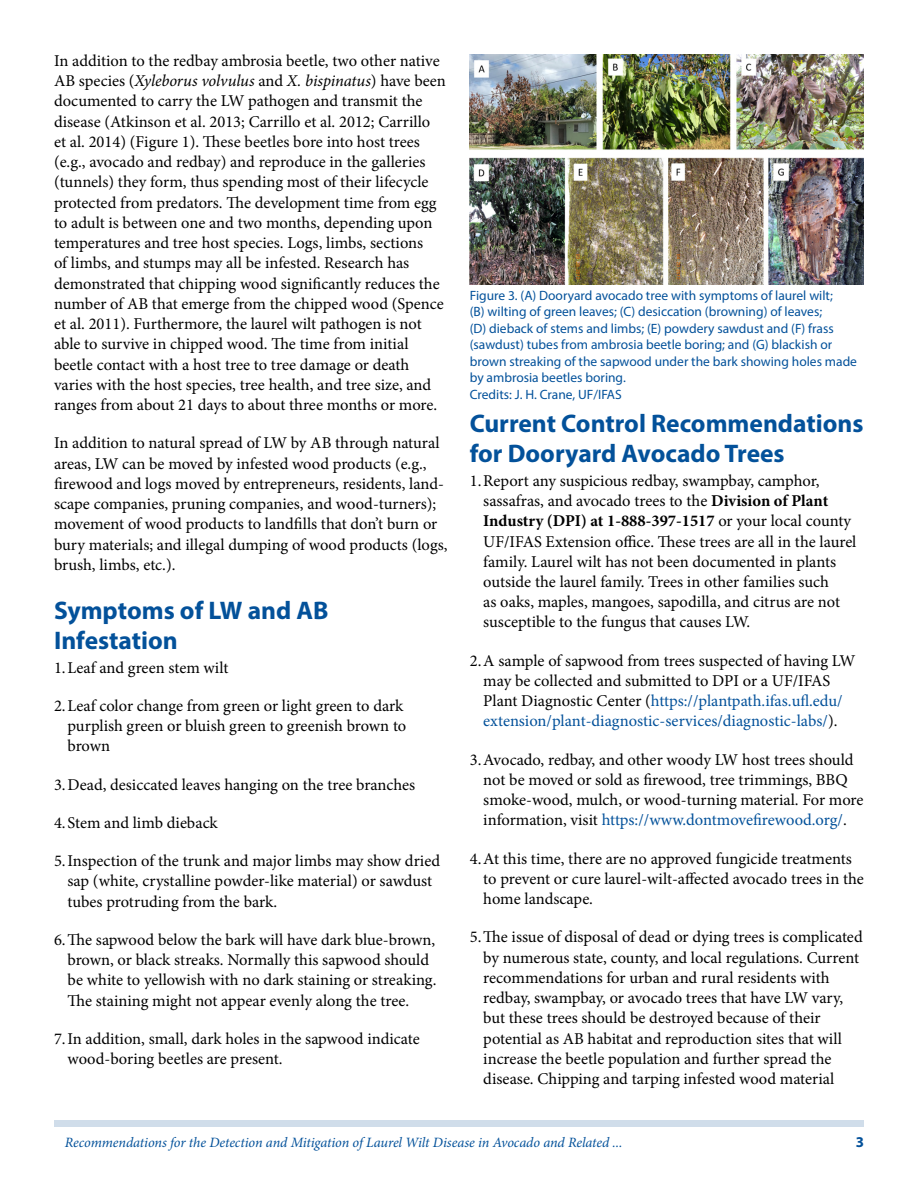
<style>
.page{position:relative;width:918px;height:1188px;background:#fff}
.page>*{position:absolute;margin:0;border:0;box-sizing:border-box;transform-origin:0 0}
.t1{font:700 25.5px/30.6px "Myriad Pro";color:#03519a}
.t2{font:16.5px/20.2px "Minion Pro";color:#000}
.t3{font:700 15px "Myriad Pro";color:#03519a}
.t4{font:italic 14.25px "Minion Pro";letter-spacing:-.005em;color:#03519a}
.t5{font:13.5px/16.5px "Myriad Pro";color:#03519a}
.s1{font-style:italic}
.s2{font-weight:700}
.s3{color:#03519a}
</style>
<div class="page">
<div style="left:54px;top:1120px;width:810px;height:7px;background:#d0ddea"></div>
<img style="left:470px;top:54px;width:394px;height:230px">
<p class="t2" style="left:54px;top:51px;width:394px">In addition to the redbay ambrosia beetle, two other native AB species (<span class="s1">Xyleborus volvulus</span> and <span class="s1">X. bispinatus</span>) have been documented to carry the LW pathogen and transmit the disease (Atkinson et al. 2013; Carrillo et al. 2012; Carrillo et al. 2014) (Figure 1). These beetles bore into host trees (e.g., avocado and redbay) and reproduce in the galleries (tunnels) they form, thus spending most of their lifecycle protected from predators. The development time from egg to adult is between one and two months, depending upon temperatures and tree host species. Logs, limbs, sections<br>of limbs, and stumps may all be infested. Research has demonstrated that chipping wood significantly reduces the number of AB that emerge from the chipped wood (Spence et al. 2011). Furthermore, the laurel wilt pathogen is not able to survive in chipped wood. The time from initial beetle contact with a host tree to tree damage or death varies with the host species, tree health, and tree size, and ranges from about 21 days to about three months or more.</p>
<p class="t2" style="left:54px;top:433px;width:395px">In addition to natural spread of LW by AB through natural areas, LW can be moved by infested wood products (e.g., firewood and logs moved by entrepreneurs, residents, land&shy;scape companies, pruning companies, and wood-turners); movement of wood products to landfills that don’t burn or bury materials; and illegal dumping of wood products (logs, brush, limbs, etc.).</p>
<h1 class="t1" style="left:54px;top:594px;width:276px">Symptoms of LW and AB<br>Infestation</h1>
<p class="t2" style="left:54px;top:657px;width:176px">1.Leaf and green stem wilt</p>
<p class="t2" style="left:67px;top:696px;width:340px;text-indent:-13px">2.Leaf color change from green or light green to dark purplish green or bluish green to greenish brown to brown</p>
<p class="t2" style="left:54px;top:774px;width:363px">3.Dead, desiccated leaves hanging on the tree branches</p>
<p class="t2" style="left:54px;top:813px;width:165px">4.Stem and limb dieback</p>
<p class="t2" style="left:67px;top:851px;width:374px;text-indent:-13px">5.Inspection of the trunk and major limbs may show dried sap (white, crystalline powder-like material) or sawdust tubes protruding from the bark.</p>
<p class="t2" style="left:67px;top:930px;width:371px;text-indent:-13px">6.The sapwood below the bark will have dark blue-brown, brown, or black streaks. Normally this sapwood should be white to yellowish with no dark staining or streaking.<br>The staining might not appear evenly along the tree.</p>
<p class="t2" style="left:67px;top:1029px;width:354px;text-indent:-13px">7.In addition, small, dark holes in the sapwood indicate wood-boring beetles are present.</p>
<p class="t5" style="left:470px;top:287px;width:389px">Figure 3. (A) Dooryard avocado tree with symptoms of laurel wilt;<br>(B) wilting of green leaves; (C) desiccation (browning) of leaves;<br>(D) dieback of stems and limbs; (E) powdery sawdust and (F) frass (sawdust) tubes from ambrosia beetle boring; and (G) blackish or brown streaking of the sapwood under the bark showing holes made by ambrosia beetles boring.<br>Credits: J. H. Crane, UF/IFAS</p>
<h1 class="t1" style="left:470px;top:407px;width:395px">Current Control Recommendations for Dooryard Avocado Trees</h1>
<p class="t2" style="left:483px;top:470px;width:375px;text-indent:-13px">1.Report any suspicious redbay, swampbay, camphor, sassafras, and avocado trees to the <span class="s2">Division of Plant Industry (DPI) at 1-888-397-1517</span> or your local county UF/IFAS Extension office. These trees are all in the laurel family. Laurel wilt has not been documented in plants outside the laurel family. Trees in other families such<br>as oaks, maples, mangoes, sapodilla, and citrus are not susceptible to the fungus that causes LW.</p>
<p class="t2" style="left:483px;top:650px;width:374px;text-indent:-13px">2.A sample of sapwood from trees suspected of having LW may be collected and submitted to DPI or a UF/IFAS Plant Diagnostic Center (<span class="s3">https://plantpath.ifas.ufl.edu/ extension/plant-diagnostic-services/diagnostic-labs/</span>).</p>
<p class="t2" style="left:483px;top:749px;width:382px;text-indent:-13px">3.Avocado, redbay, and other woody LW host trees should not be moved or sold as firewood, tree trimmings, BBQ smoke-wood, mulch, or wood-turning material. For more information, visit <span class="s3">https://www.dontmovefirewood.org/</span>.</p>
<p class="t2" style="left:483px;top:848px;width:382px;text-indent:-13px">4.At this time, there are no approved fungicide treatments to prevent or cure laurel-wilt-affected avocado trees in the home landscape.</p>
<p class="t2" style="left:483px;top:927px;width:381px;text-indent:-13px">5.The issue of disposal of dead or dying trees is complicated by numerous state, county, and local regulations. Current recommendations for urban and rural residents with redbay, swampbay, or avocado trees that have LW vary, but these trees should be destroyed because of their potential as AB habitat and reproduction sites that will increase the beetle population and further spread the disease. Chipping and tarping infested wood material</p>
<p class="t4" style="left:65px;top:1133px;width:559px">Recommendations for the Detection and Mitigation of Laurel Wilt Disease in Avocado and Related ...</p>
<p class="t3" style="left:856px;top:1133px;width:10px">3</p>
</div>
